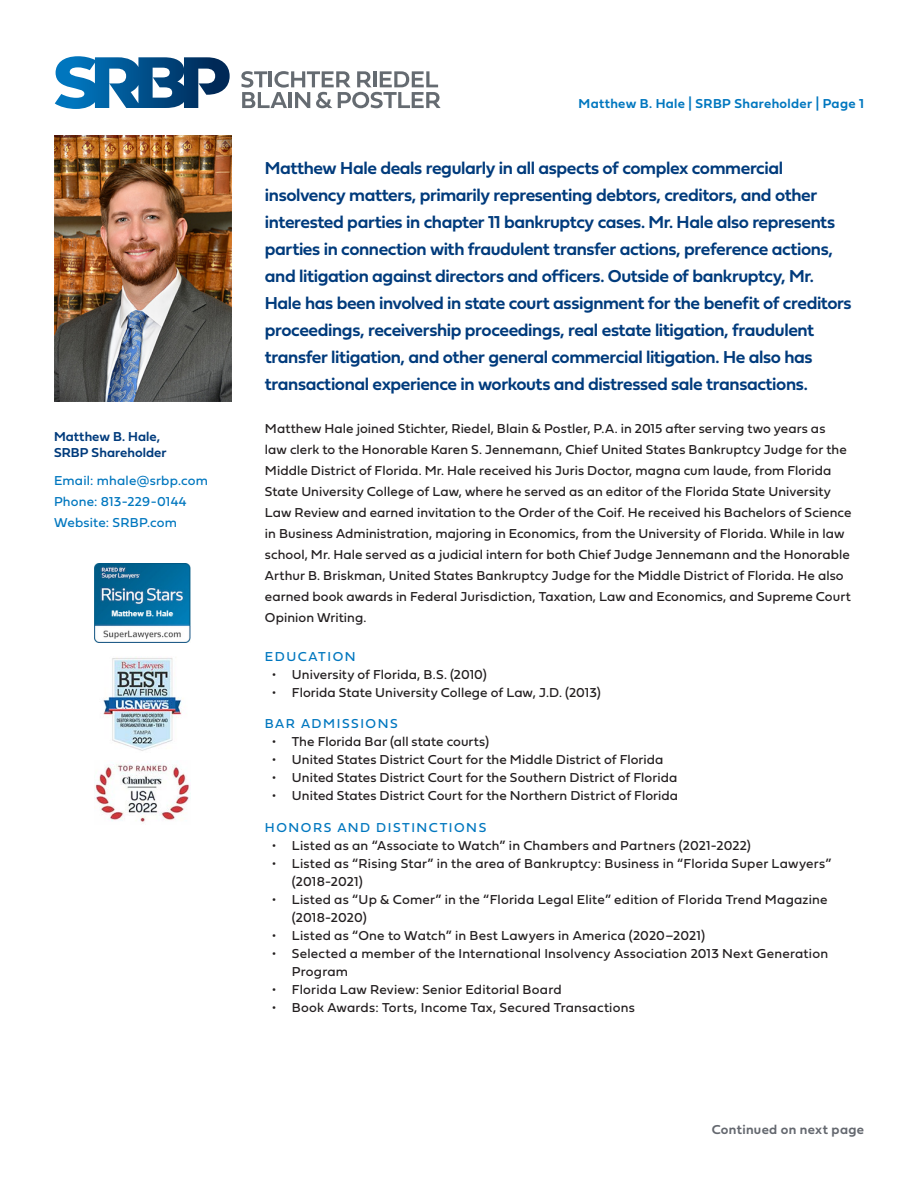
<style>
.page{position:relative;width:918px;height:1188px;background:#fff}
.page>*{position:absolute;margin:0;border:0;box-sizing:border-box;transform-origin:0 0}
.t1{font:18px/27px "Fieldwork Geo Demibold";letter-spacing:-.025em;color:#013b7c}
.t2{font:13.5px/21px "Fieldwork Geo Regular";letter-spacing:.005em;color:#231f20}
.t3{font:13.5px "Fieldwork Geo Regular";letter-spacing:.015em;color:#0077bf}
.t4{font:13.5px "Fieldwork Geo Regular";letter-spacing:.115em;color:#0077bf}
.t5{font:13.5px "Fieldwork Geo Demibold";letter-spacing:.025em;color:#0077bf}
.t6{font:13.5px "Fieldwork Geo Demibold";letter-spacing:.005em;color:#013b7c}
.t7{font:13.5px "Fieldwork Geo Demibold";letter-spacing:.025em;color:#64686f}
</style>
<div class="page">
<svg style="left:55px;top:56px;width:175px;height:53px"></svg>
<svg style="left:241px;top:71px;width:200px;height:37px"></svg>
<img style="left:54px;top:135px;width:178px;height:267px">
<img style="left:95px;top:563px;width:95px;height:79px">
<img style="left:95px;top:764px;width:95px;height:58px">
<img style="left:103px;top:657px;width:79px;height:94px">
<p class="t6" style="left:54px;top:425px;width:108px">Matthew B. Hale,</p>
<p class="t6" style="left:54px;top:442px;width:114px">SRBP Shareholder</p>
<p class="t3" style="left:54px;top:470px;width:156px">Email: mhale@srbp.com</p>
<p class="t3" style="left:54px;top:491px;width:134px">Phone: 813-229-0144</p>
<p class="t3" style="left:54px;top:512px;width:124px">Website: SRBP.com</p>
<p class="t5" style="left:579px;top:93px;width:287px">Matthew B. Hale | SRBP Shareholder | Page 1</p>
<p class="t1" style="left:265px;top:154px;width:588px">Matthew Hale deals regularly in all aspects of complex commercial insolvency matters, primarily representing debtors, creditors, and other interested parties in chapter 11 bankruptcy cases. Mr. Hale also represents parties in connection with fraudulent transfer actions, preference actions, and litigation against directors and officers. Outside of bankruptcy, Mr.<br>Hale has been involved in state court assignment for the benefit of creditors proceedings, receivership proceedings, real estate litigation, fraudulent transfer litigation, and other general commercial litigation. He also has transactional experience in workouts and distressed sale transactions.</p>
<p class="t2" style="left:265px;top:417px;width:588px">Matthew Hale joined Stichter, Riedel, Blain &amp; Postler, P.A. in 2015 after serving two years as<br>law clerk to the Honorable Karen S. Jennemann, Chief United States Bankruptcy Judge for the Middle District of Florida. Mr. Hale received his Juris Doctor, magna cum laude, from Florida State University College of Law, where he served as an editor of the Florida State University Law Review and earned invitation to the Order of the Coif. He received his Bachelors of Science in Business Administration, majoring in Economics, from the University of Florida. While in law school, Mr. Hale served as a judicial intern for both Chief Judge Jennemann and the Honorable Arthur B. Briskman, United States Bankruptcy Judge for the Middle District of Florida. He also earned book awards in Federal Jurisdiction, Taxation, Law and Economics, and Supreme Court Opinion Writing.</p>
<p class="t4" style="left:265px;top:646px;width:92px">EDUCATION</p>
<p class="t2" style="left:272px;top:663px;width:217px">• University of Florida, B.S. (2010)</p>
<p class="t2" style="left:272px;top:681px;width:331px">• Florida State University College of Law, J.D. (2013)</p>
<p class="t4" style="left:265px;top:713px;width:134px">BAR ADMISSIONS</p>
<p class="t2" style="left:272px;top:731px;width:219px">• The Florida Bar (all state courts)</p>
<p class="t2" style="left:272px;top:749px;width:393px">• United States District Court for the Middle District of Florida</p>
<p class="t2" style="left:272px;top:767px;width:407px">• United States District Court for the Southern District of Florida</p>
<p class="t2" style="left:272px;top:785px;width:408px">• United States District Court for the Northern District of Florida</p>
<p class="t4" style="left:265px;top:817px;width:223px">HONORS AND DISTINCTIONS</p>
<p class="t2" style="left:272px;top:834px;width:481px">• Listed as an “Associate to Watch” in Chambers and Partners (2021-2022)</p>
<p class="t2" style="left:292px;top:854px;width:541px;line-height:18px;text-indent:-20px">• Listed as “Rising Star” in the area of Bankruptcy: Business in “Florida Super Lawyers” (2018-2021)</p>
<p class="t2" style="left:292px;top:890px;width:537px;line-height:18px;text-indent:-20px">• Listed as “Up &amp; Comer” in the “Florida Legal Elite” edition of Florida Trend Magazine (2018-2020)</p>
<p class="t2" style="left:272px;top:924px;width:435px">• Listed as “One to Watch” in Best Lawyers in America (2020–2021)</p>
<p class="t2" style="left:292px;top:944px;width:538px;line-height:18px;text-indent:-20px">• Selected a member of the International Insolvency Association 2013 Next Generation<br>Program</p>
<p class="t2" style="left:272px;top:978px;width:292px">• Florida Law Review: Senior Editorial Board</p>
<p class="t2" style="left:272px;top:996px;width:365px">• Book Awards: Torts, Income Tax, Secured Transactions</p>
<p class="t7" style="left:712px;top:1119px;width:154px">Continued on next page</p>
</div>
